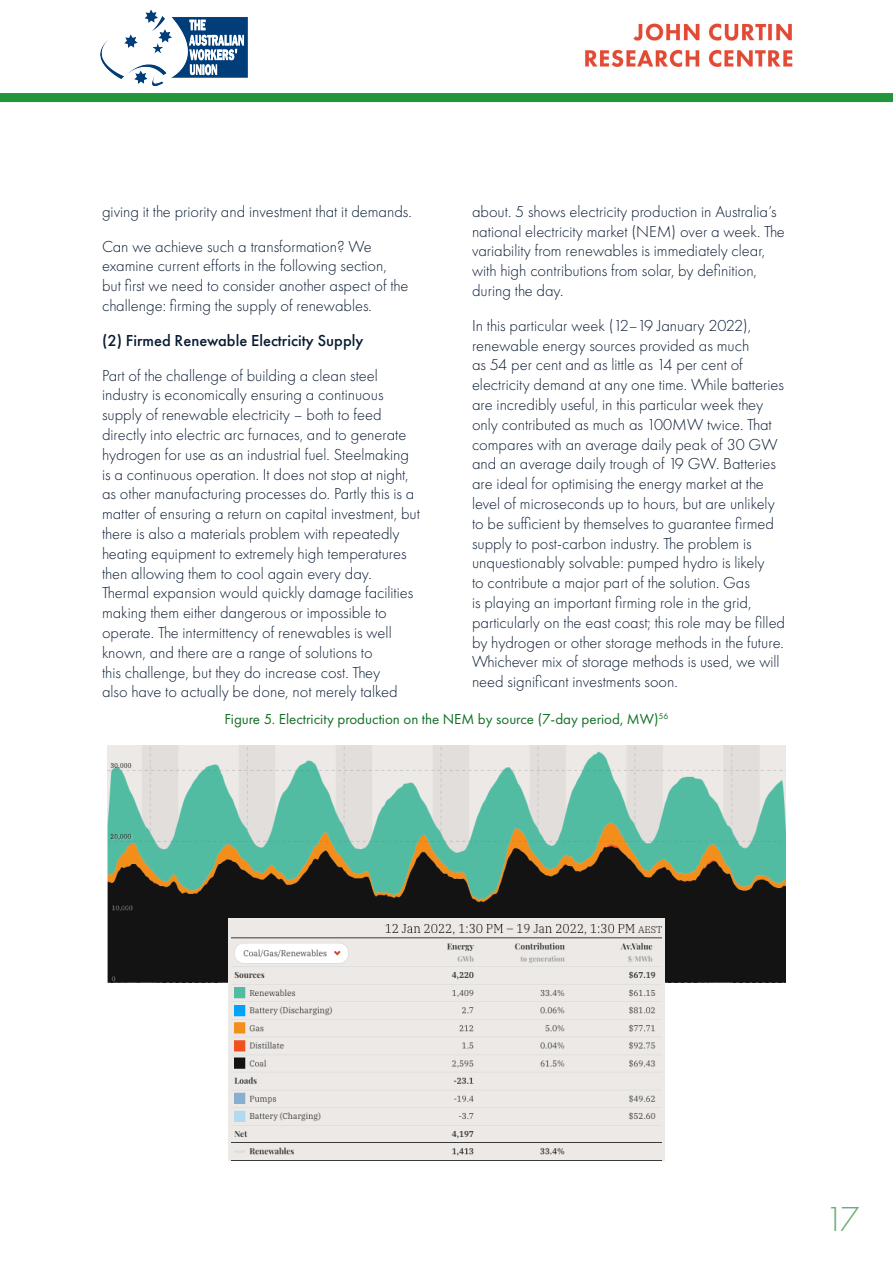
<style>
.page{position:relative;width:893px;height:1263px;background:#fff}
.page>*{position:absolute;margin:0;border:0;box-sizing:border-box;transform-origin:0 0}
.t1{font:300 36px "Futura PT";color:#6bb079}
.t2{font:300 16.5px/19.8px "Futura PT";color:#091b32}
.t3{font:500 16.5px "Futura PT";color:#091b32}
.t4{font:15px "Futura PT";color:#147027}
</style>
<div class="page">
<img style="left:107px;top:745px;width:679px;height:237px">
<img style="left:229px;top:919px;width:435px;height:242px">
<img style="left:101px;top:10px;width:146px;height:75px">
<img style="left:585px;top:23px;width:208px;height:44px">
<div style="left:0;top:93px;width:893px;height:9px;background:#23963b"></div>
<p class="t2" style="left:102px;top:201px;width:311px">giving it the priority and investment that it demands.</p>
<p class="t2" style="left:102px;top:236px;width:308px">Can we achieve such a transformation? We examine current efforts in the following section, but first we need to consider another aspect of the challenge: firming the supply of renewables.</p>
<p class="t3" style="left:102px;top:330px;width:263px">(2) Firmed Renewable Electricity Supply</p>
<p class="t2" style="left:102px;top:365px;width:319px">Part of the challenge of building a clean steel industry is economically ensuring a continuous supply of renewable electricity – both to feed directly into electric arc furnaces, and to generate hydrogen for use as an industrial fuel. Steelmaking is a continuous operation. It does not stop at night, as other manufacturing processes do. Partly this is a matter of ensuring a return on capital investment, but there is also a materials problem with repeatedly heating equipment to extremely high temperatures then allowing them to cool again every day.<br>Thermal expansion would quickly damage facilities making them either dangerous or impossible to operate. The intermittency of renewables is well known, and there are a range of solutions to<br>this challenge, but they do increase cost. They<br>also have to actually be done, not merely talked</p>
<p class="t2" style="left:472px;top:201px;width:314px">about. 5 shows electricity production in Australia’s national electricity market (NEM) over a week. The variability from renewables is immediately clear, with high contributions from solar, by definition, during the day.</p>
<p class="t2" style="left:472px;top:315px;width:315px">In this particular week (12–19 January 2022), renewable energy sources provided as much<br>as 54 per cent and as little as 14 per cent of electricity demand at any one time. While batteries are incredibly useful, in this particular week they only contributed as much as 100MW twice. That compares with an average daily peak of 30 GW and an average daily trough of 19 GW. Batteries are ideal for optimising the energy market at the level of microseconds up to hours, but are unlikely to be sufficient by themselves to guarantee firmed supply to post-carbon industry. The problem is unquestionably solvable: pumped hydro is likely<br>to contribute a major part of the solution. Gas<br>is playing an important firming role in the grid, particularly on the east coast; this role may be filled by hydrogen or other storage methods in the future.<br>Whichever mix of storage methods is used, we will need significant investments soon.</p>
<p class="t4" style="left:224px;top:710px;width:446px">Figure 5. Electricity production on the NEM by source (7-day period, MW)<sup>56</sup></p>
<p class="t1" style="left:825px;top:1199px;width:36px">17</p>
</div>
